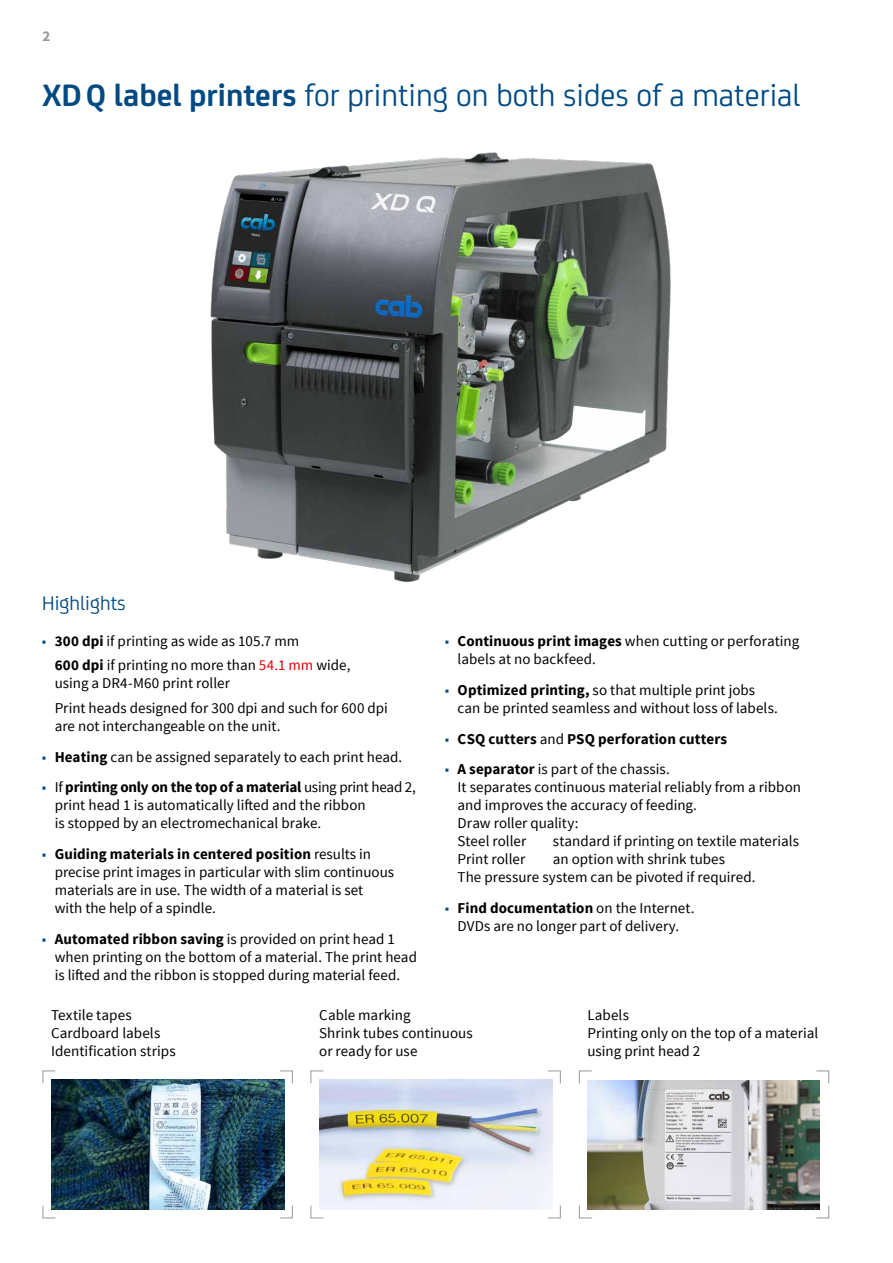
<style>
.page{position:relative;width:893px;height:1263px;background:#fff}
.page>*{position:absolute;margin:0;border:0;box-sizing:border-box;transform-origin:0 0}
.t1{font:33px "CA Sans";color:#004a83}
.t2{font:21px "CA Sans";color:#004a83}
.t3{font:15px/18px "Source Sans Pro";color:#000}
.t4{font:700 15px "Source Sans Pro";letter-spacing:.01em;color:#000}
.t5{font:700 15px "Source Sans Pro";color:#97979b}
.s1{font-weight:700}
.s2{color:#004a83}
.s3{color:#e60005}
.s4{font-weight:400;color:#004a83}
.s5{font-weight:400}
</style>
<div class="page">
<svg style="left:42px;top:1070px;width:14px;height:14px"></svg>
<svg style="left:310px;top:1070px;width:14px;height:14px"></svg>
<svg style="left:579px;top:1070px;width:13px;height:14px"></svg>
<svg style="left:279px;top:1070px;width:14px;height:14px"></svg>
<svg style="left:547px;top:1070px;width:14px;height:14px"></svg>
<svg style="left:816px;top:1070px;width:13px;height:14px"></svg>
<svg style="left:42px;top:1205px;width:14px;height:14px"></svg>
<svg style="left:310px;top:1205px;width:14px;height:14px"></svg>
<svg style="left:579px;top:1205px;width:13px;height:14px"></svg>
<svg style="left:280px;top:1205px;width:13px;height:14px"></svg>
<svg style="left:548px;top:1205px;width:13px;height:14px"></svg>
<svg style="left:816px;top:1205px;width:13px;height:14px"></svg>
<img style="left:51px;top:1080px;width:233px;height:130px">
<img style="left:319px;top:1080px;width:233px;height:130px">
<img style="left:210px;top:152px;width:461px;height:431px">
<img style="left:588px;top:1080px;width:231px;height:129px">
<p class="t5" style="left:43px;top:26px;width:9px">2</p>
<h1 class="t1" style="left:43px;top:71px;width:760px"><span class="s1">XDQ label printers</span> for printing on both sides of a material</h1>
<h2 class="t2" style="left:42px;top:588px;width:85px">Highlights</h2>
<p class="t3" style="left:55px;top:629px;width:297px;line-height:24.3px;text-indent:-13px"><span class="s2">■</span> <span class="s1">300 dpi</span> if printing as wide as 105.7 mm<br><span class="s1">600 dpi</span> if printing no more than <span class="s3">54.1 mm</span> wide,</p>
<p class="t3" style="left:55px;top:671px;width:335px;line-height:24.3px">using a DR4-M60 print roller<br>Print heads designed for 300 dpi and such for 600 dpi</p>
<p class="t3" style="left:55px;top:717px;width:227px">are not interchangeable on the unit.</p>
<p class="t3" style="left:42px;top:748px;width:362px"><span class="s2">■</span> <span class="s1">Heating</span> can be assigned separately to each print head.</p>
<p class="t3" style="left:55px;top:779px;width:363px;text-indent:-13px"><span class="s2">■</span> If <span class="s1">printing only on the top of a material</span> using print head 2, print head 1 is automatically lifted and the ribbon<br>is stopped by an electromechanical brake.</p>
<p class="t3" style="left:55px;top:845px;width:341px;text-indent:-13px"><span class="s2">■</span> <span class="s1">Guiding materials in centered position</span> results in precise print images in particular with slim continuous materials are in use. The width of a material is set with the help of a spindle.</p>
<p class="t3" style="left:55px;top:930px;width:364px;text-indent:-13px"><span class="s2">■</span> <span class="s1">Automated ribbon saving</span> is provided on print head 1 when printing on the bottom of a material. The print head is lifted and the ribbon is stopped during material feed.</p>
<p class="t3" style="left:458px;top:632px;width:343px;text-indent:-13px"><span class="s2">■</span> <span class="s1">Continuous print images</span> when cutting or perforating labels at no backfeed.</p>
<p class="t3" style="left:458px;top:681px;width:322px;text-indent:-13px"><span class="s2">■</span> <span class="s1">Optimized printing,</span> so that multiple print jobs can be printed seamless and without loss of labels.</p>
<p class="t4" style="left:445px;top:729px;width:284px"><span class="s4">■</span> CSQ cutters <span class="s5">and</span> PSQ perforation cutters</p>
<p class="t3" style="left:458px;top:760px;width:345px;text-indent:-13px"><span class="s2">■</span> <span class="s1">A separator</span> is part of the chassis.<br>It separates continuous material reliably from a ribbon and improves the accuracy of feeding.<br>Draw roller quality:<br>Steel roller</p>
<p class="t3" style="left:553px;top:833px;width:248px">standard if printing on textile materials</p>
<p class="t3" style="left:458px;top:851px;width:299px;text-indent:95px">an option with shrink tubes<br>The pressure system can be pivoted if required.</p>
<p class="t3" style="left:445px;top:899px;width:251px;text-align:center"><span class="s2">■</span> <span class="s1">Find documentation</span> on the Internet.<br>DVDs are no longer part of delivery.</p>
<p class="t3" style="left:458px;top:851px;width:69px">Print roller</p>
<p class="t3" style="left:51px;top:1006px;width:126px">Textile tapes<br>Cardboard labels<br>Identification strips</p>
<p class="t3" style="left:319px;top:1006px;width:155px">Cable marking<br>Shrink tubes continuous or ready for use</p>
<p class="t3" style="left:587px;top:1006px;width:232px">Labels<br>Printing only on the top of a material using print head 2</p>
</div>
